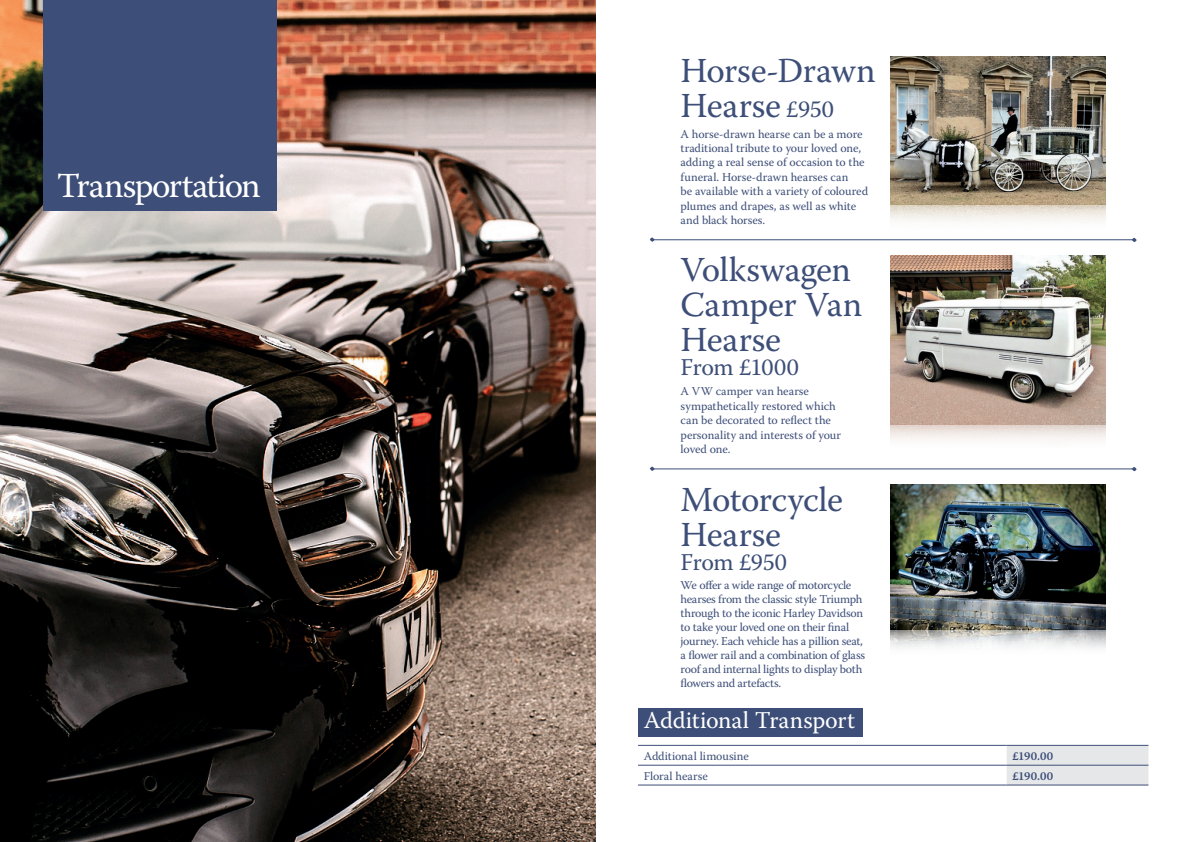
<style>
.page{position:relative;width:1191px;height:842px;background:#fff}
.page>*{position:absolute;margin:0;border:0;box-sizing:border-box;transform-origin:0 0}
.t1{font:35px/35px "Warnock Pro";letter-spacing:-.01em;color:#3d4e78}
.t2{font:35px "Warnock Pro";letter-spacing:-.035em;color:#fff}
.t3{font:24px "Warnock Pro";letter-spacing:-.005em;color:#fff}
.t4{font:24px "Warnock Pro";letter-spacing:-.02em;color:#3d4e78}
.t5{font:12px/14.4px "Warnock Pro";letter-spacing:-.01em;color:#3d4e78}
.t6{font:600 12px "Warnock Pro";letter-spacing:.015em;color:#3d4e78}
.s1{font-size:24px}
</style>
<div class="page">
<img style="left:0;top:0;width:595px;height:842px">
<div style="left:1006px;top:746px;width:142px;height:39px;background:#e6e7e9"></div>
<hr style="left:638px;top:745px;width:368px;height:1px;background:#3d4e78">
<hr style="left:1006px;top:745px;width:142px;height:1px;background:#3d4e78">
<hr style="left:638px;top:765px;width:368px;height:1px;background:#3d4e78">
<hr style="left:638px;top:785px;width:368px;height:1px;background:#3d4e78">
<hr style="left:1006px;top:765px;width:142px;height:1px;background:#3d4e78">
<hr style="left:1006px;top:785px;width:142px;height:1px;background:#3d4e78">
<div style="left:43px;top:0;width:233px;height:211px;background:#3d4e78"></div>
<img style="left:890px;top:57px;width:216px;height:164px">
<img style="left:890px;top:256px;width:216px;height:184px">
<div style="left:638px;top:708px;width:224px;height:29px;background:#3d4e78"></div>
<img style="left:890px;top:485px;width:216px;height:164px">
<hr style="left:652px;top:469px;width:482px;height:1px;background:#3d4e78">
<svg style="left:650px;top:467px;width:4px;height:4px"></svg>
<svg style="left:1132px;top:467px;width:4px;height:4px"></svg>
<hr style="left:652px;top:240px;width:482px;height:1px;background:#3d4e78">
<svg style="left:650px;top:237px;width:4px;height:5px"></svg>
<svg style="left:1132px;top:238px;width:4px;height:4px"></svg>
<p class="t2" style="left:57px;top:164px;width:206px">Transportation</p>
<p class="t1" style="left:680px;top:53px;width:197px">Horse-Drawn<br>Hearse <span class="s1">£950</span></p>
<p class="t5" style="left:680px;top:126px;width:189px">A horse-drawn hearse can be a more traditional tribute to your loved one, adding a real sense of occasion to the funeral. Horse-drawn hearses can<br>be available with a variety of coloured plumes and drapes, as well as white and black horses.</p>
<p class="t1" style="left:680px;top:252px;width:183px">Volkswagen<br>Camper Van<br>Hearse</p>
<p class="t4" style="left:680px;top:353px;width:120px">From £1000</p>
<p class="t5" style="left:680px;top:384px;width:162px">A VW camper van hearse sympathetically restored which can be decorated to reflect the personality and interests of your loved one.</p>
<p class="t1" style="left:680px;top:481px;width:164px">Motorcycle<br>Hearse</p>
<p class="t4" style="left:680px;top:547px;width:108px">From £950</p>
<p class="t5" style="left:680px;top:578px;width:186px;line-height:14px">We offer a wide range of motorcycle hearses from the classic style Triumph through to the iconic Harley Davidson to take your loved one on their final journey. Each vehicle has a pillion seat, a flower rail and a combination of glass roof and internal lights to display both flowers and artefacts.</p>
<p class="t3" style="left:643px;top:706px;width:213px">Additional Transport</p>
<p class="t5" style="left:643px;top:748px;width:107px">Additional limousine</p>
<p class="t6" style="left:1012px;top:748px;width:42px">£190.00</p>
<p class="t5" style="left:643px;top:768px;width:66px">Floral hearse</p>
<p class="t6" style="left:1012px;top:768px;width:42px">£190.00</p>
</div>
